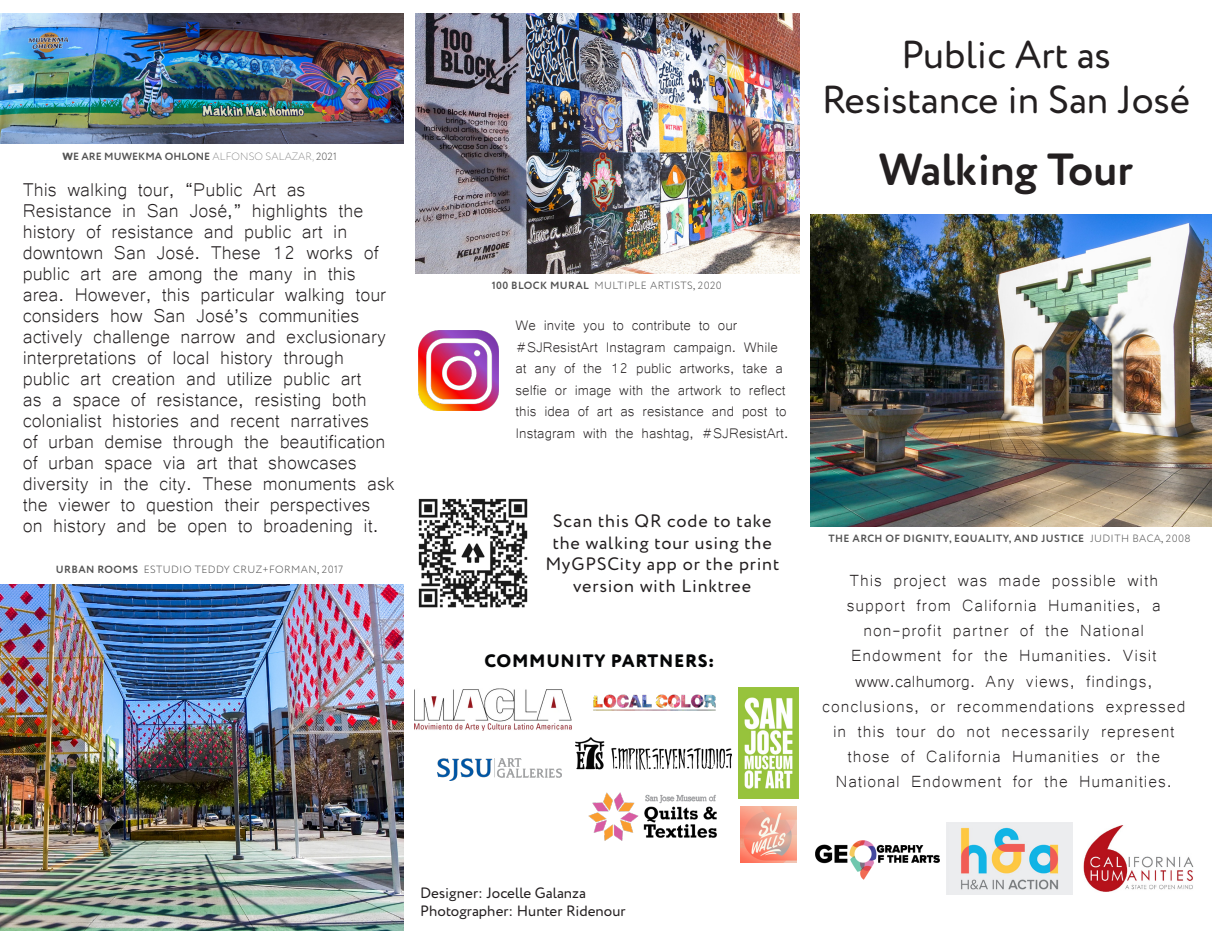
<style>
.page{position:relative;width:1215px;height:945px;background:#fff}
.page>*{position:absolute;margin:0;border:0;box-sizing:border-box;transform-origin:0 0}
.t1{font:700 45px "Circe Rounded";color:#231f20}
.t2{font:39px/45px "Circe Rounded";color:#231f20;text-align:center}
.t3{font:24px/21px "Microsoft Yi Baiti";color:#231f20}
.t4{font:21px/25.2px "Microsoft Yi Baiti";letter-spacing:.045em;color:#231f20;text-align:center}
.t5{font:18px/21.6px "Microsoft Yi Baiti";color:#231f20}
.t6{font:18px/21.6px "Circe Rounded";letter-spacing:.045em;color:#231f20;text-align:center}
.t7{font:800 18px "Circe Rounded";letter-spacing:.04em;color:#050607}
.t8{font:15px/18px "Circe Rounded";color:#231f20}
.t9{font:300 10.5px "Circe Rounded";letter-spacing:.04em;color:#535353}
.t10{font:700 10.5px "Circe Rounded";letter-spacing:.04em;color:#535353}
.t11{font:700 10.5px "Circe Rounded";letter-spacing:.01em;color:#535353}
.s1{font-weight:800}
.s2{font-weight:200}
.s3{font-weight:300}
.s4{font-weight:700}
.s5{font-weight:400}
</style>
<div class="page">
<img style="left:811px;top:215px;width:400px;height:311px">
<img style="left:416px;top:14px;width:384px;height:259px">
<img style="left:419px;top:498px;width:109px;height:109px">
<img style="left:419px;top:331px;width:79px;height:79px">
<img style="left:0;top:14px;width:403px;height:129px">
<img style="left:0;top:584px;width:403px;height:347px">
<img style="left:946px;top:823px;width:126px;height:72px">
<img style="left:1083px;top:825px;width:111px;height:67px">
<img style="left:815px;top:840px;width:125px;height:40px">
<img style="left:414px;top:689px;width:158px;height:41px">
<img style="left:575px;top:737px;width:157px;height:33px">
<img style="left:593px;top:694px;width:123px;height:17px">
<img style="left:738px;top:687px;width:60px;height:111px">
<img style="left:740px;top:806px;width:56px;height:56px">
<img style="left:588px;top:792px;width:129px;height:49px">
<img style="left:437px;top:758px;width:124px;height:23px">
<p class="t11" style="left:62px;top:150px;width:276px"><span class="s1">W</span>E ARE MUWEKMA OHLONE <span class="s2">ALFONSO SALAZAR,</span> <span class="s3">2021</span></p>
<p class="t3" style="left:23px;top:177px;width:374px">This walking tour, “Public Art as Resistance in San José,” highlights the history of resistance and public art in downtown San José. These 12 works of public art are among the many in this area. However, this particular walking tour considers how San José’s communities actively challenge narrow and exclusionary interpretations of local history through public art creation and utilize public art<br>as a space of resistance, resisting both colonialist histories and recent narratives<br>of urban demise through the beautification of urban space via art that showcases diversity in the city. These monuments ask the viewer to question their perspectives on history and be open to broadening it.</p>
<p class="t9" style="left:56px;top:563px;width:289px"><span class="s4">URBAN ROOMS</span> ESTUDIO TEDDY CRUZ+FORMAN<span class="s5">,</span> 2017</p>
<p class="t9" style="left:492px;top:280px;width:231px"><span class="s4">100 BLOCK MURAL</span> MULTIPLE ARTISTS<span class="s5">,</span> 2020</p>
<p class="t5" style="left:515px;top:313px;width:274px">We invite you to contribute to our #SJResistArt Instagram campaign. While at any of the 12 public artworks, take a selfie or image with the artwork to reflect this idea of art as resistance and post to Instagram with the hashtag, #SJResistArt.</p>
<p class="t6" style="left:545px;top:511px;width:235px">Scan this QR code to take the walking tour using the<br>MyGPSCity app or the print version with Linktree</p>
<p class="t7" style="left:485px;top:650px;width:231px">COMMUNITY PARTNERS:</p>
<h2 class="t2" style="left:822px;top:34px;width:370px">Public Art as<br>Resistance in San José</h2>
<h1 class="t1" style="left:879px;top:143px;width:256px">Walking Tour</h1>
<p class="t10" style="left:829px;top:532px;width:364px">THE ARCH OF DIGNITY, EQUALITY, AND JUSTICE <span class="s3">JUDITH BACA</span><span class="s5">,</span> <span class="s3">2008</span></p>
<p class="t4" style="left:822px;top:566px;width:365px">This project was made possible with support from California Humanities, a non-profit partner of the National Endowment for the Humanities. Visit www.calhumorg. Any views, findings, conclusions, or recommendations expressed in this tour do not necessarily represent those of California Humanities or the National Endowment for the Humanities.</p>
<p class="t8" style="left:420px;top:885px;width:207px">Designer: Jocelle Galanza<br>Photographer: Hunter Ridenour</p>
</div>
